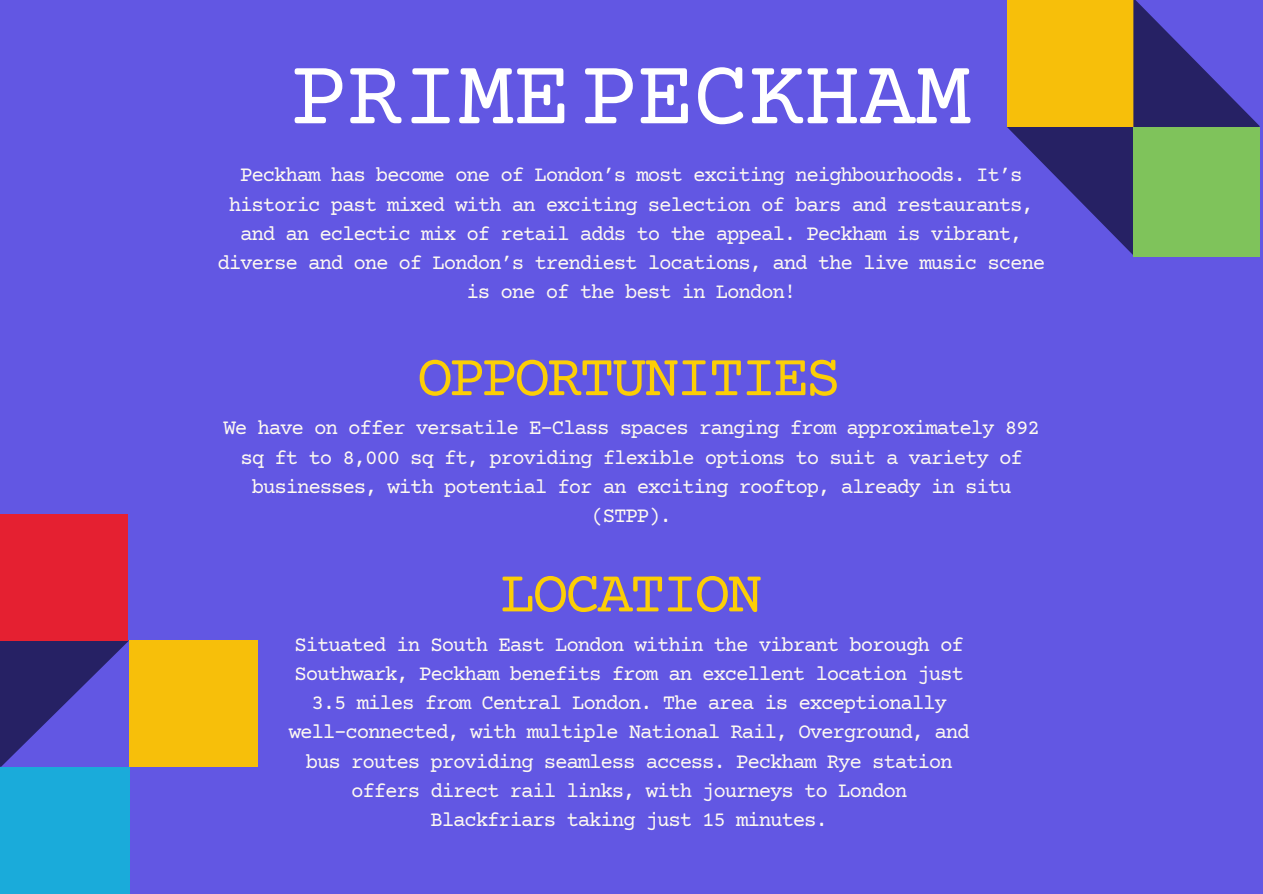
<style>
.page{position:relative;width:1263px;height:894px;background:#fff}
.page>*{position:absolute;margin:0;border:0;box-sizing:border-box;transform-origin:0 0}
.t1{font:94.8px "Courier Prime";letter-spacing:-.01em;color:#fff}
.t2{font:60px "Courier Prime";letter-spacing:-.06em;color:#fcce06}
.t3{font:21px/29.2px "Courier Prime";letter-spacing:-.06em;color:#fefaf1;text-align:center}
</style>
<div class="page">
<div style="left:0;top:0;width:1263px;height:893px;background:#6257e3"></div>
<svg style="left:0;top:640px;width:129px;height:126px"></svg>
<div style="left:0;top:766px;width:130px;height:127px;background:#1aabda"></div>
<div style="left:129px;top:640px;width:129px;height:126px;background:#f7bf0a"></div>
<div style="left:0;top:513px;width:128px;height:127px;background:#e52031"></div>
<svg style="left:1007px;top:0;width:253px;height:255px"></svg>
<div style="left:1133px;top:127px;width:127px;height:129px;background:#7fc35b"></div>
<h2 class="t1" style="left:291px;top:49px;width:682px">PRIMEPECKHAM</h2>
<h1 class="t3" style="left:217px;top:162px;width:829px">Peckham has become one of London’s most exciting neighbourhoods. It’s historic past mixed with an exciting selection of bars and restaurants, and an eclectic mix of retail adds to the appeal. Peckham is vibrant, diverse and one of London’s trendiest locations, and the live music scene is one of the best in London!</h1>
<p class="t2" style="left:417px;top:348px;width:426px">OPPORTUNITIES</p>
<h1 class="t3" style="left:223px;top:415px;width:818px">We have on offer versatile E-Class spaces ranging from approximately 892 sq ft to 8,000 sq ft, providing flexible options to suit a variety of businesses, with potential for an exciting rooftop, already in situ (STPP).</h1>
<h2 class="t2" style="left:500px;top:564px;width:264px">LOCATION</h2>
<p class="t3" style="left:289px;top:631px;width:682px">Situated in South East London within the vibrant borough of Southwark, Peckham benefits from an excellent location just 3.5 miles from Central London. The area is exceptionally well-connected, with multiple National Rail, Overground, and bus routes providing seamless access. Peckham Rye station offers direct rail links, with journeys to London Blackfriars taking just 15 minutes.</p>
</div>
